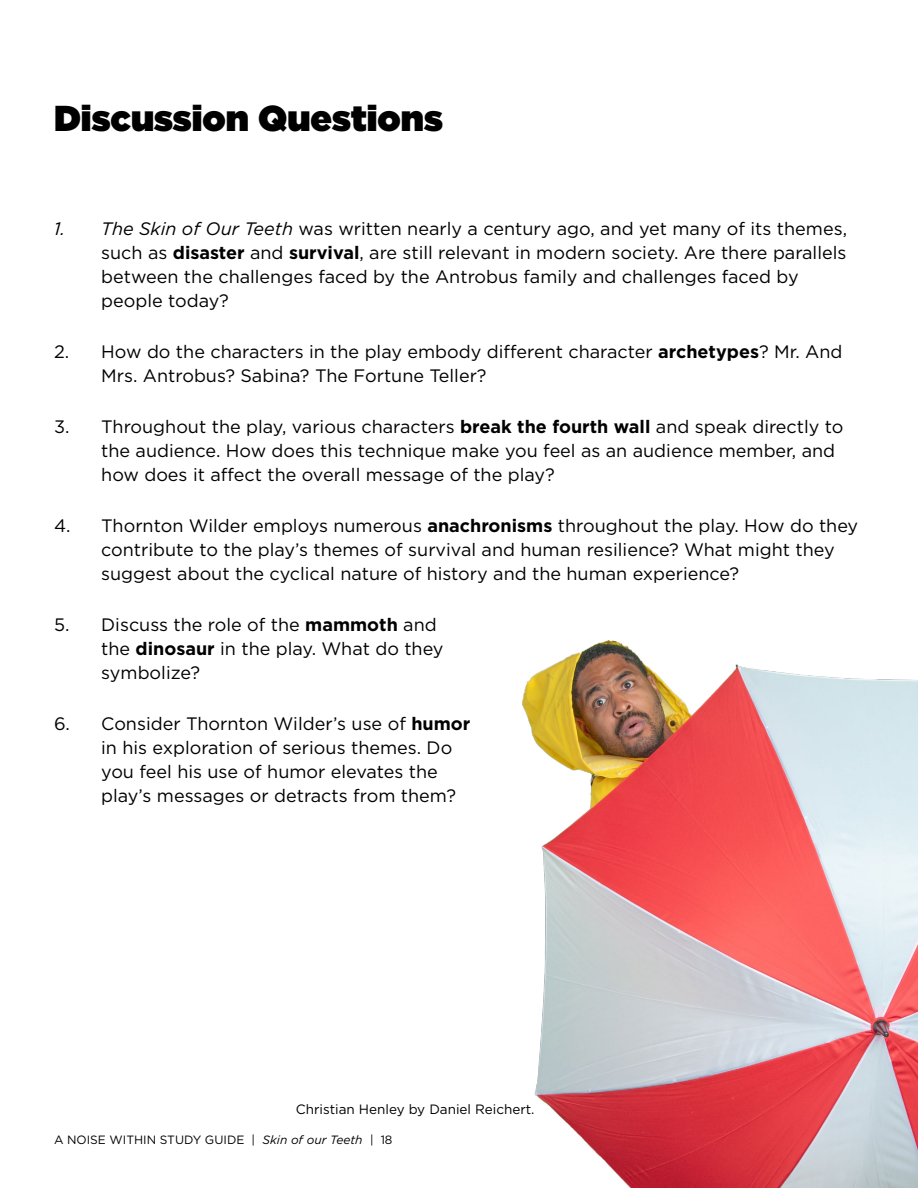
<style>
.page{position:relative;width:918px;height:1188px;background:#fff}
.page>*{position:absolute;margin:0;border:0;box-sizing:border-box;transform-origin:0 0}
.t1{font:900 36px "Gotham";color:#000}
.t2{font:18px/24px "Gotham";color:#000}
.t3{font:13.5px "Gotham";color:#000}
.t4{font:12px "Gotham";color:#000}
.s1{font-style:italic}
.s2{font-weight:700}
</style>
<div class="page">
<img style="left:522px;top:640px;width:396px;height:548px">
<h1 class="t1" style="left:54px;top:92px;width:390px">Discussion Questions</h1>
<p class="t2" style="left:101px;top:216px;width:747px;text-indent:-47px"><span class="s1">1. The Skin of Our Teeth</span> was written nearly a century ago, and yet many of its themes, such as <span class="s2">disaster</span> and <span class="s2">survival</span>, are still relevant in modern society. Are there parallels between the challenges faced by the Antrobus family and challenges faced by people today?</p>
<p class="t2" style="left:101px;top:339px;width:743px;text-indent:-47px">2. How do the characters in the play embody different character <span class="s2">archetypes</span>? Mr. And<br>Mrs. Antrobus? Sabina? The Fortune Teller?</p>
<p class="t2" style="left:101px;top:414px;width:744px;text-indent:-47px">3. Throughout the play, various characters <span class="s2">break the fourth wall</span> and speak directly to the audience. How does this technique make you feel as an audience member, and how does it affect the overall message of the play?</p>
<p class="t2" style="left:101px;top:513px;width:758px;text-indent:-47px">4. Thornton Wilder employs numerous <span class="s2">anachronisms</span> throughout the play. How do they contribute to the play’s themes of survival and human resilience? What might they suggest about the cyclical nature of history and the human experience?</p>
<p class="t2" style="left:101px;top:612px;width:344px;text-indent:-47px">5. Discuss the role of the <span class="s2">mammoth</span> and the <span class="s2">dinosaur</span> in the play. What do they symbolize?</p>
<p class="t2" style="left:101px;top:711px;width:371px;text-indent:-47px">6. Consider Thornton Wilder’s use of <span class="s2">humor </span>in his exploration of serious themes. Do you feel his use of humor elevates the play’s messages or detracts from them?</p>
<p class="t3" style="left:296px;top:1100px;width:240px">Christian Henley by Daniel Reichert.</p>
<p class="t4" style="left:54px;top:1132px;width:340px">A NOISE WITHIN STUDY GUIDE | <span class="s1">Skin of our Teeth |</span> 18</p>
</div>
